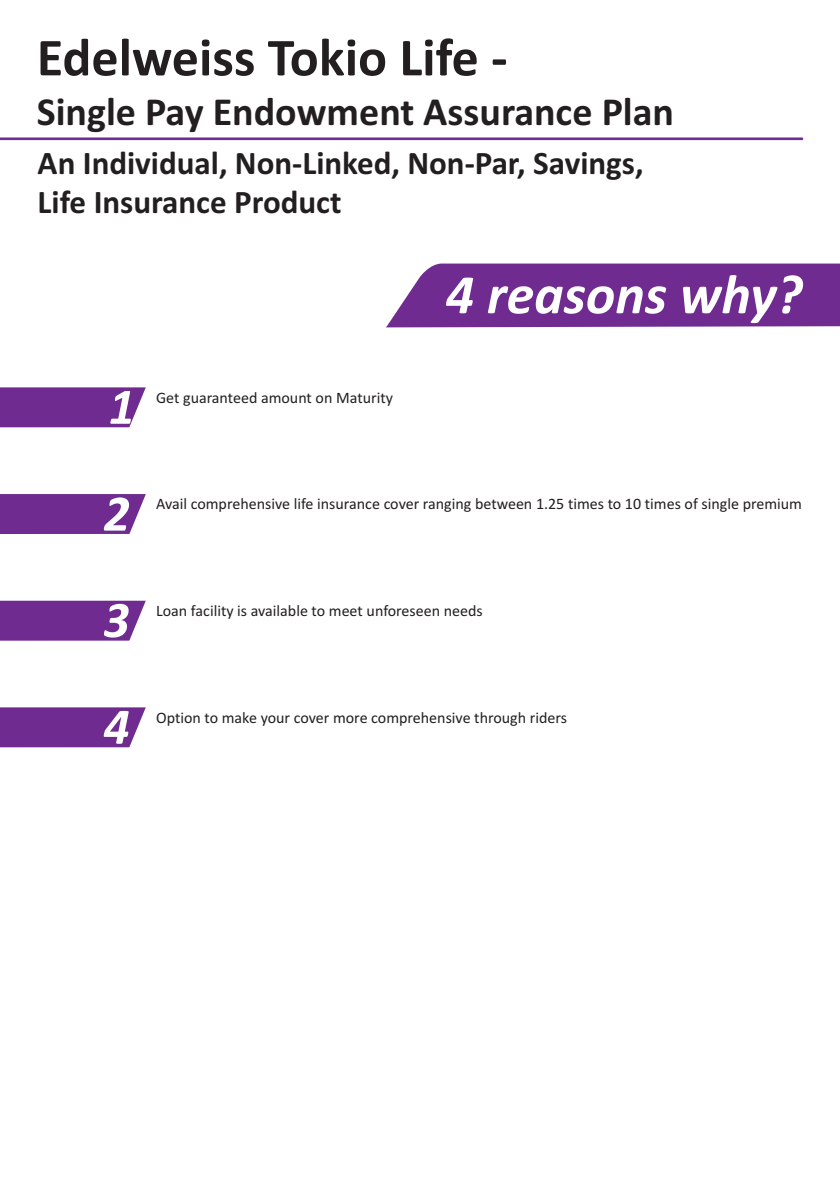
<style>
.page{position:relative;width:840px;height:1191px;background:#fff}
.page>*{position:absolute;margin:0;border:0;box-sizing:border-box;transform-origin:0 0}
.t1{font:italic 700 56px "Calibri";color:#fff}
.t2{font:700 54px "Calibri";color:#231f20}
.t3{font:italic 700 51.6px/106.6px "Calibri";color:#fff}
.t4{font:700 40px "Calibri";color:#231f20}
.t5{font:700 33px/39.2px "Calibri";color:#231f20}
.t6{font:16px "Calibri";color:#231f20}
</style>
<div class="page">
<svg style="left:386px;top:263px;width:453px;height:64px;background:#783796"></svg>
<svg style="left:0;top:600px;width:146px;height:40px;background:#7a3a98"></svg>
<svg style="left:0;top:707px;width:146px;height:40px;background:#793997"></svg>
<svg style="left:0;top:387px;width:146px;height:40px;background:#793997"></svg>
<svg style="left:0;top:494px;width:146px;height:40px;background:#783796"></svg>
<svg style="left:0;top:137px;width:802px;height:3px;background:#864ca1"></svg>
<h2 class="t2" style="left:37px;top:35px;width:472px">Edelweiss Tokio Life -</h2>
<h3 class="t4" style="left:37px;top:95px;width:638px">Single Pay Endowment Assurance Plan</h3>
<h3 class="t5" style="left:38px;top:146px;width:607px">An Individual, Non-Linked, Non-Par, Savings,<br>Life Insurance Product</h3>
<h1 class="t1" style="left:445px;top:271px;width:358px">4 reasons why?</h1>
<h3 class="t3" style="left:104px;top:357px;width:33px">1<br>2</h3>
<p class="t6" style="left:156px;top:390px;width:238px">Get guaranteed amount on Maturity</p>
<p class="t6" style="left:156px;top:497px;width:647px">Avail comprehensive life insurance cover ranging between 1.25 times to 10 times of single premium</p>
<h3 class="t3" style="left:103px;top:571px;width:28px">3<br>4</h3>
<p class="t6" style="left:156px;top:604px;width:328px">Loan facility is available to meet unforeseen needs</p>
<p class="t6" style="left:156px;top:710px;width:412px">Option to make your cover more comprehensive through riders</p>
</div>
